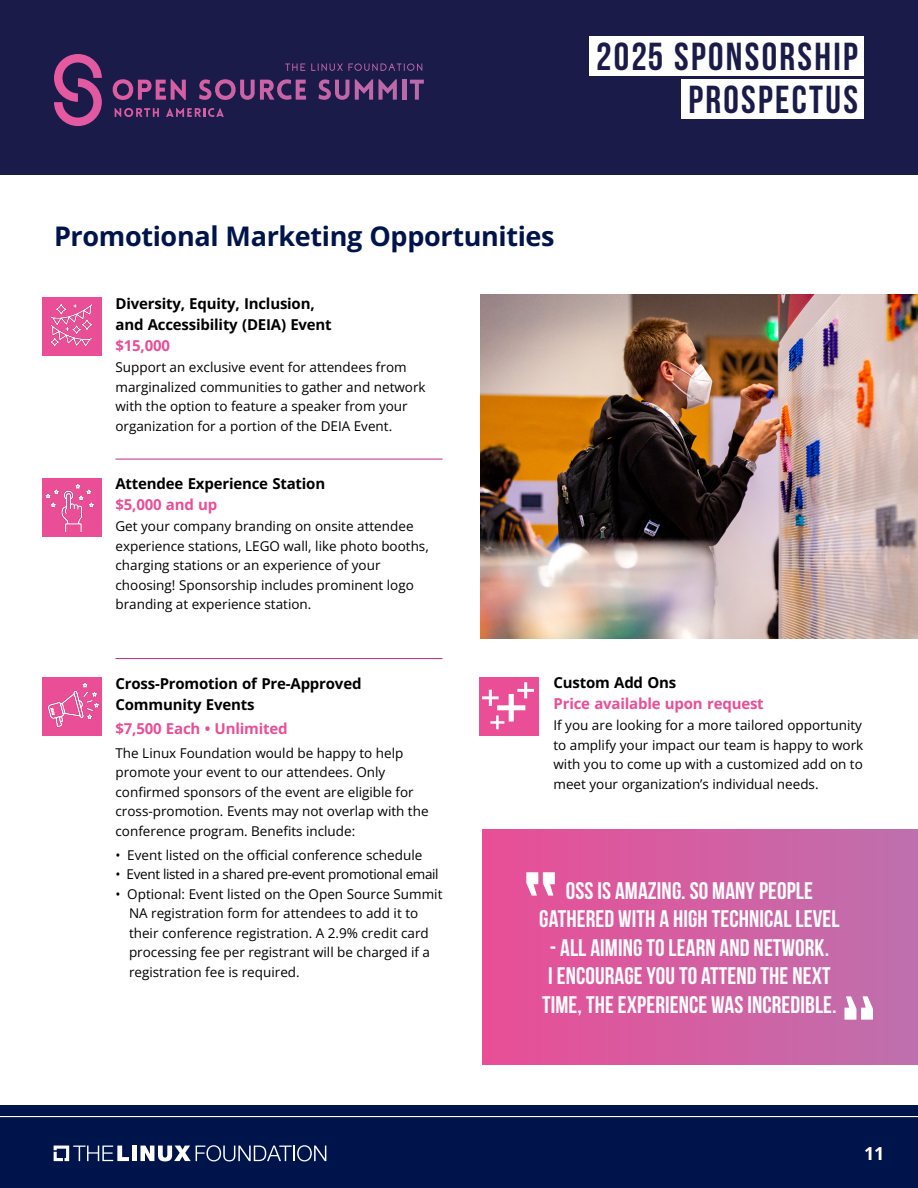
<style>
.page{position:relative;width:918px;height:1188px;background:#fff}
.page>*{position:absolute;margin:0;border:0;box-sizing:border-box;transform-origin:0 0}
.t1{font:39px/43.5px "Bebas Neue";letter-spacing:.06em;color:#1a1b49;text-align:right}
.SUB_Bluebell{font:700 27px "Open Sans";letter-spacing:-.015em;color:#00144c}
.t2{font:700 24px/28.5px "Bebas Neue";letter-spacing:.005em;color:#fff;text-align:center}
.t3{font:700 18px "Open Sans";color:#fff}
.Promo_Opp_Heading{font:700 15px/21px "Open Sans";letter-spacing:-.015em;color:#000}
.Promo_Opp_Heading_No_Line{font:700 15px/21px "Open Sans";letter-spacing:-.015em;color:#000}
.Promo_Opp_Heading_No_Line-2{font:700 15px/21px "Open Sans";letter-spacing:-.015em;color:#e94e96}
.Promo_Opp_Heading-2{font:700 15px "Open Sans";letter-spacing:-.015em;color:#e94e96}
.Promo_Opp_Text{font:13.5px/19.5px "Open Sans";color:#000}
.Promo_Opp_Text-2{font:13.5px "Open Sans";letter-spacing:-.025em;color:#000}
.s1{color:#e94e96}
.s2{color:#000}
</style>
<div class="page">
<div style="left:0;top:1105px;width:918px;height:83px;background:#00144c"></div>
<div style="left:0;top:0;width:918px;height:175px;background:#1a1b49"></div>
<div style="left:589px;top:36px;width:275px;height:40px;background:#fff"></div>
<div style="left:682px;top:80px;width:182px;height:39px;background:#fff"></div>
<div style="left:132px;top:1146px;width:5px;height:15px;background:#fff"></div>
<svg style="left:140px;top:1145px;width:186px;height:16px"></svg>
<svg style="left:54px;top:1146px;width:75px;height:15px"></svg>
<hr style="left:0;top:1116px;width:918px;height:1px;background:#fff">
<svg style="left:54px;top:54px;width:48px;height:72px"></svg>
<svg style="left:112px;top:79px;width:74px;height:21px"></svg>
<svg style="left:199px;top:79px;width:107px;height:21px"></svg>
<svg style="left:319px;top:79px;width:30px;height:21px"></svg>
<svg style="left:355px;top:79px;width:42px;height:21px"></svg>
<hr style="left:402px;top:80px;width:4px;height:20px;background:#bb69aa">
<svg style="left:410px;top:80px;width:14px;height:20px"></svg>
<svg style="left:115px;top:108px;width:44px;height:9px"></svg>
<svg style="left:166px;top:108px;width:58px;height:9px"></svg>
<svg style="left:285px;top:63px;width:20px;height:8px"></svg>
<svg style="left:311px;top:63px;width:111px;height:8px"></svg>
<hr style="left:116px;top:459px;width:326px;height:1px;background:#be2888">
<hr style="left:116px;top:658px;width:326px;height:1px;background:#be2888">
<img style="left:43px;top:297px;width:59px;height:59px">
<img style="left:43px;top:479px;width:59px;height:58px">
<img style="left:43px;top:678px;width:59px;height:58px">
<img style="left:481px;top:295px;width:437px;height:344px">
<div style="left:479px;top:678px;width:59px;height:58px;background:#e94e96"></div>
<svg style="left:482px;top:682px;width:52px;height:47px"></svg>
<div style="left:482px;top:830px;width:436px;height:234px;background:linear-gradient(to right,#e94e96,#be70ae)"></div>
<svg style="left:526px;top:872px;width:29px;height:24px"></svg>
<svg style="left:844px;top:996px;width:29px;height:24px"></svg>
<h1 class="t1" style="left:596px;top:34px;width:264px">2025 SPONSORSHIP<br>PROSPECTUS</h1>
<p class="SUB_Bluebell" style="left:54px;top:217px;width:502px">Promotional Marketing Opportunities</p>
<p class="Promo_Opp_Heading_No_Line" style="left:116px;top:293px;width:218px">Diversity, Equity, Inclusion, and Accessibility (DEIA) Event <span class="s1">$15,000</span></p>
<p class="Promo_Opp_Text" style="left:116px;top:357px;width:312px">Support an exclusive event for attendees from marginalized communities to gather and network with the option to feature a speaker from your organization for a portion of the DEIA Event.</p>
<p class="Promo_Opp_Heading" style="left:116px;top:473px;width:211px">Attendee Experience Station <span class="s1">$5,000 and up</span></p>
<p class="Promo_Opp_Text" style="left:116px;top:516px;width:315px">Get your company branding on onsite attendee experience stations, LEGO wall, like photo booths, charging stations or an experience of your choosing! Sponsorship includes prominent logo branding at experience station.</p>
<p class="Promo_Opp_Heading" style="left:116px;top:673px;width:248px">Cross-Promotion of Pre-Approved<br>Community Events</p>
<p class="Promo_Opp_Heading-2" style="left:116px;top:718px;width:174px">$7,500 Each • Unlimited</p>
<p class="Promo_Opp_Text" style="left:116px;top:743px;width:315px">The Linux Foundation would be happy to help promote your event to our attendees. Only confirmed sponsors of the event are eligible for cross-promotion. Events may not overlap with the conference program. Benefits include:</p>
<p class="Promo_Opp_Text" style="left:116px;top:845px;width:308px">• Event listed on the official conference schedule</p>
<p class="Promo_Opp_Text-2" style="left:116px;top:865px;width:325px">• Event listed in a shared pre-event promotional email</p>
<p class="Promo_Opp_Text" style="left:129px;top:884px;width:315px;text-indent:-14px">• Optional: Event listed on the Open Source Summit NA registration form for attendees to add it to their conference registration. A 2.9% credit card processing fee per registrant will be charged if a registration fee is required.</p>
<p class="Promo_Opp_Heading_No_Line-2" style="left:554px;top:672px;width:212px"><span class="s2">Custom Add Ons<br></span>Price available upon request</p>
<p class="Promo_Opp_Text" style="left:554px;top:715px;width:311px;text-align:justify">If you are looking for a more tailored opportunity to amplify your impact our team is happy to work with you to come up with a customized add on to meet your organization’s individual needs.</p>
<p class="t2" style="left:539px;top:876px;width:302px">OSS IS AMAZING. SO MANY PEOPLE<br>GATHERED WITH A HIGH TECHNICAL LEVEL</p>
<p class="t2" style="left:542px;top:933px;width:296px">- ALL AIMING TO LEARN AND NETWORK.<br>I ENCOURAGE YOU TO ATTEND THE NEXT<br>TIME, THE EXPERIENCE WAS INCREDIBLE.</p>
<h3 class="t3" style="left:864px;top:1141px;width:22px">11</h3>
</div>
